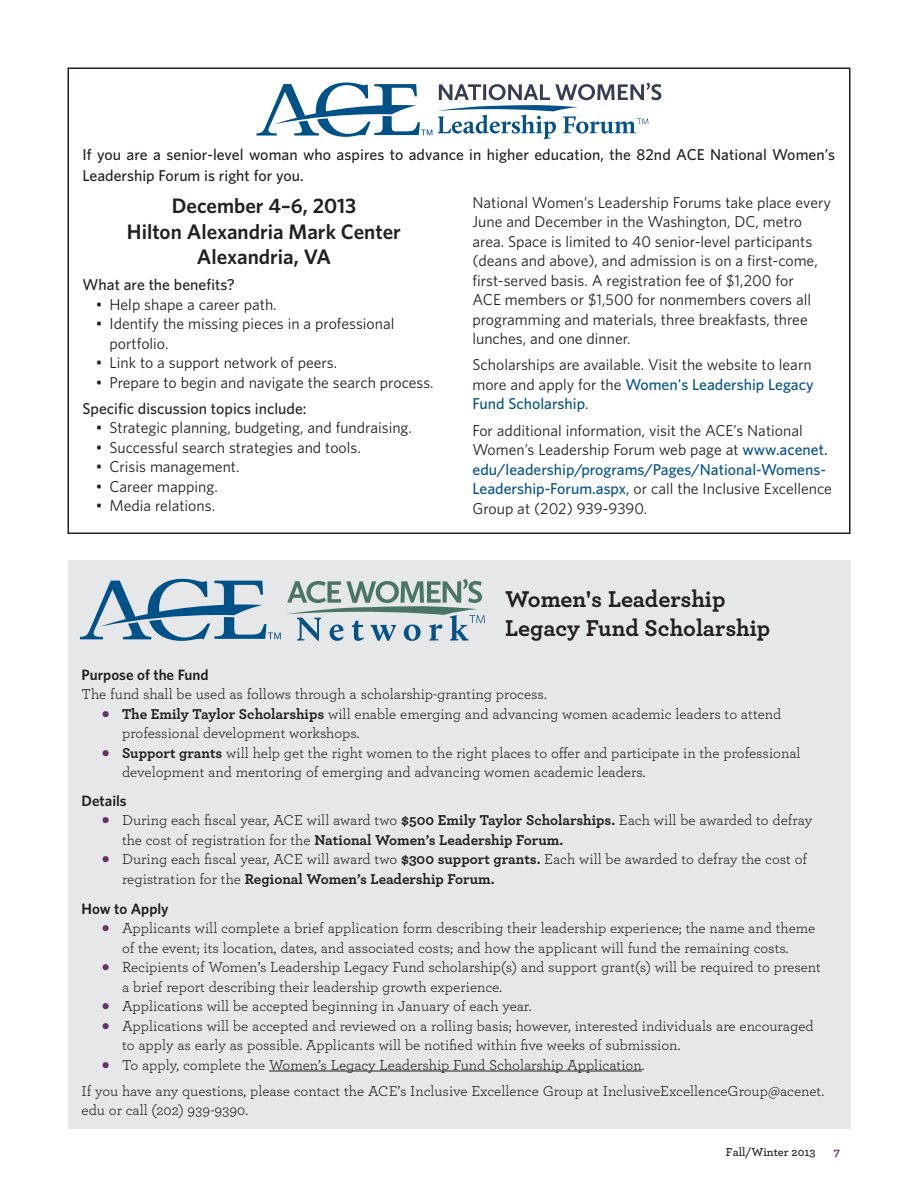
<style>
.page{position:relative;width:918px;height:1188px;background:#fff}
.page>*{position:absolute;margin:0;border:0;box-sizing:border-box;transform-origin:0 0}
.t1{font:700 24px/28.8px "Archer";letter-spacing:-.005em;color:#231f20}
.t2{font:600 21px/25.2px "Whitney";color:#231f20;text-align:center}
.t3{font:15.75px/19.5px "Whitney";color:#231f20}
.t4{font:500 15.75px/21px "Whitney";color:#231f20}
.t5{font:15px/19.5px "Archer";color:#231f20}
.t6{font:600 15px "Whitney";color:#231f20}
.t7{font:600 12px "Archer";color:#231f20}
.t8{font:700 12px "Archer";color:#663166}
.s1{font-weight:500;color:#055187}
.s2{color:#663166}
.s3{font-weight:700}
</style>
<div class="page">
<svg style="left:257px;top:82px;width:175px;height:55px"></svg>
<svg style="left:438px;top:83px;width:223px;height:56px"></svg>
<div style="left:68px;top:68px;width:782px;height:466px;border:2px solid #231f20"></div>
<div style="left:68px;top:561px;width:782px;height:568px;background:#e6e7e9"></div>
<hr style="left:269px;top:1071px;width:373px;height:1px;background:#231f20">
<svg style="left:80px;top:579px;width:201px;height:62px"></svg>
<svg style="left:287px;top:579px;width:198px;height:62px"></svg>
<p class="t4" style="left:82px;top:144px;width:754px">If you are a senior-level woman who aspires to advance in higher education, the 82nd ACE National Women’s<br>Leadership Forum is right for you.</p>
<h2 class="t2" style="left:127px;top:193px;width:276px">December 4–6, 2013<br>Hilton Alexandria Mark Center<br>Alexandria, VA</h2>
<p class="t4" style="left:82px;top:274px;width:154px">What are the benefits?</p>
<p class="t3" style="left:96px;top:294px;width:182px">• Help shape a career path.</p>
<p class="t3" style="left:109px;top:313px;width:287px;text-indent:-13px">• Identify the missing pieces in a professional portfolio.</p>
<p class="t3" style="left:96px;top:352px;width:243px">• Link to a support network of peers.</p>
<p class="t3" style="left:96px;top:372px;width:339px">• Prepare to begin and navigate the search process.</p>
<p class="t4" style="left:82px;top:398px;width:226px">Specific discussion topics include:</p>
<p class="t3" style="left:96px;top:418px;width:317px">• Strategic planning, budgeting, and fundraising.</p>
<p class="t3" style="left:96px;top:437px;width:266px">• Successful search strategies and tools.</p>
<p class="t3" style="left:96px;top:457px;width:145px">• Crisis management.</p>
<p class="t3" style="left:96px;top:476px;width:123px">• Career mapping.</p>
<p class="t3" style="left:96px;top:496px;width:121px">• Media relations.</p>
<p class="t3" style="left:473px;top:192px;width:360px">National Women’s Leadership Forums take place every June and December in the Washington, DC, metro area. Space is limited to 40 senior-level participants (deans and above), and admission is on a first-come, first-served basis. A registration fee of $1,200 for<br>ACE members or $1,500 for nonmembers covers all programming and materials, three breakfasts, three lunches, and one dinner.</p>
<p class="t3" style="left:473px;top:355px;width:343px">Scholarships are available. Visit the website to learn more and apply for the <span class="s1">Women's Leadership Legacy<br>Fund Scholarship</span>.</p>
<p class="t3" style="left:473px;top:420px;width:361px">For additional information, visit the ACE’s National Women’s Leadership Forum web page at <span class="s1">www.acenet. edu/leadership/programs/Pages/National-Womens-Leadership-Forum.aspx</span>, or call the Inclusive Excellence Group at (202) 939-9390.</p>
<h1 class="t1" style="left:505px;top:583px;width:267px">Women's Leadership<br>Legacy Fund Scholarship</h1>
<p class="t6" style="left:82px;top:664px;width:129px">Purpose of the Fund</p>
<p class="t5" style="left:82px;top:684px;width:467px">The fund shall be used as follows through a scholarship-granting process.</p>
<p class="t5" style="left:122px;top:703px;width:661px;text-indent:-20px"><span class="s2">●</span> <span class="s3">The Emily Taylor Scholarships</span> will enable emerging and advancing women academic leaders to attend professional development workshops.</p>
<p class="t5" style="left:122px;top:742px;width:680px;text-indent:-20px"><span class="s2">●</span> <span class="s3">Support grants</span> will help get the right women to the right places to offer and participate in the professional development and mentoring of emerging and advancing women academic leaders.</p>
<p class="t6" style="left:82px;top:790px;width:47px">Details</p>
<p class="t5" style="left:122px;top:810px;width:692px;text-indent:-20px"><span class="s2">●</span> During each fiscal year, ACE will award two <span class="s3">$500 Emily Taylor Scholarships.</span> Each will be awarded to defray the cost of registration for the <span class="s3">National Women’s Leadership Forum.</span></p>
<p class="t5" style="left:122px;top:849px;width:687px;text-indent:-20px"><span class="s2">●</span> During each fiscal year, ACE will award two <span class="s3">$300 support grants.</span> Each will be awarded to defray the cost of registration for the <span class="s3">Regional Women’s Leadership Forum.</span></p>
<p class="t6" style="left:82px;top:898px;width:89px">How to Apply</p>
<p class="t5" style="left:102px;top:918px;width:715px;text-align:center"><span class="s2">●</span> Applicants will complete a brief application form describing their leadership experience; the name and theme of the event; its location, dates, and associated costs; and how the applicant will fund the remaining costs.</p>
<p class="t5" style="left:122px;top:957px;width:700px;text-indent:-20px"><span class="s2">●</span> Recipients of Women’s Leadership Legacy Fund scholarship(s) and support grant(s) will be required to present a brief report describing their leadership growth experience.</p>
<p class="t5" style="left:102px;top:996px;width:431px"><span class="s2">●</span> Applications will be accepted beginning in January of each year.</p>
<p class="t5" style="left:122px;top:1015px;width:693px;text-indent:-20px"><span class="s2">●</span> Applications will be accepted and reviewed on a rolling basis; however, interested individuals are encouraged to apply as early as possible. Applicants will be notified within five weeks of submission.</p>
<p class="t5" style="left:82px;top:1051px;width:744px;line-height:26.2px;text-indent:20px"><span class="s2">●</span> To apply, complete the Women’s Legacy Leadership Fund Scholarship Application.<br>If you have any questions, please contact the ACE’s Inclusive Excellence Group at InclusiveExcellenceGroup@acenet.</p>
<p class="t5" style="left:82px;top:1100px;width:168px">edu or call (202) 939-9390.</p>
<p class="t7" style="left:726px;top:1143px;width:91px">Fall/Winter 2013</p>
<p class="t8" style="left:834px;top:1143px;width:8px">7</p>
</div>
